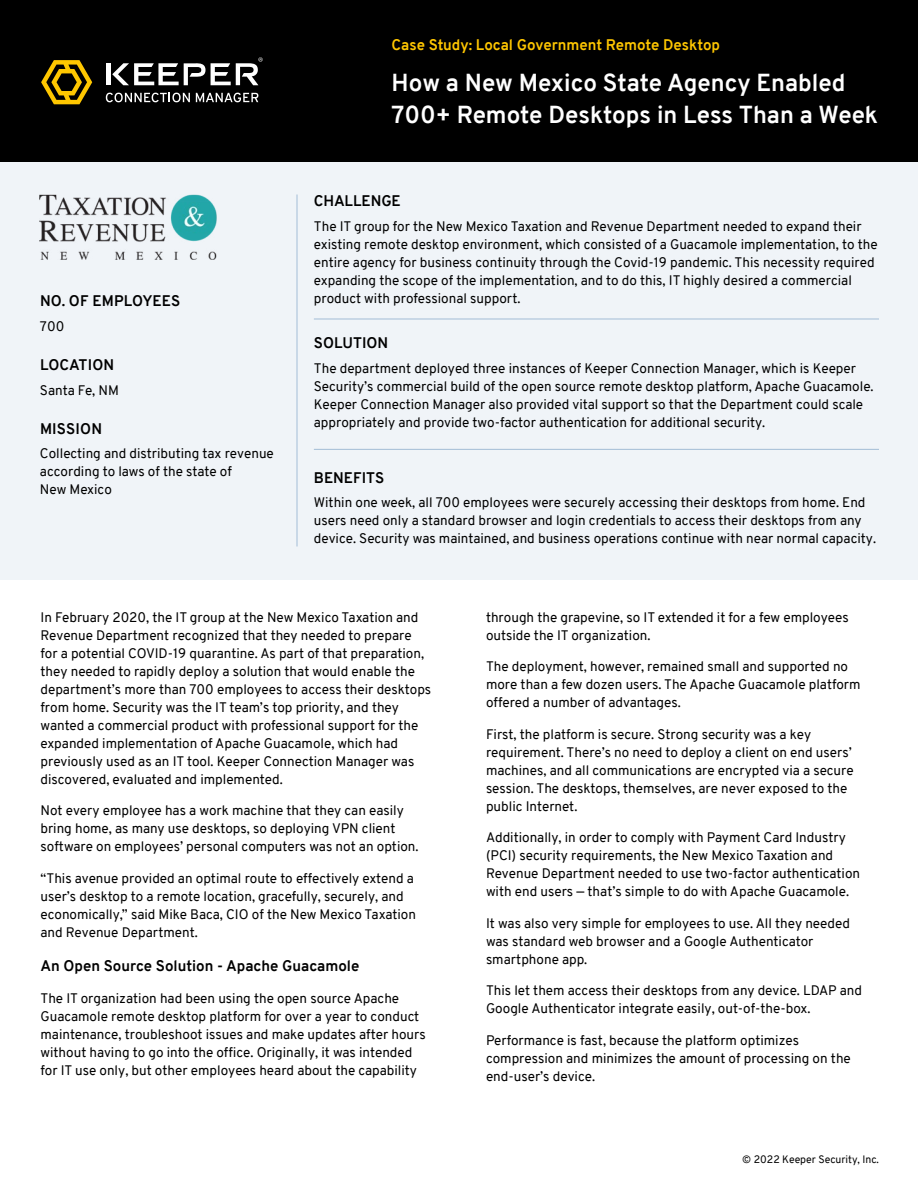
<style>
.page{position:relative;width:918px;height:1188px;background:#fff}
.page>*{position:absolute;margin:0;border:0;box-sizing:border-box;transform-origin:0 0}
.t1{font:700 24px/31.5px "Overpass";color:#fff}
.t2{font:700 15px "Overpass";color:#000}
.t3{font:700 15px "Overpass";color:#ffc700}
.t4{font:13.5px/18px "Overpass";color:#000}
.t5{font:10.5px "Overpass";color:#000}
</style>
<div class="page">
<div style="left:0;top:162px;width:918px;height:417px;background:#f0f4f8"></div>
<div style="left:0;top:0;width:918px;height:162px;background:#000"></div>
<img style="left:39px;top:195px;width:178px;height:65px">
<hr style="left:314px;top:449px;width:565px;height:1px;background:#054b91">
<hr style="left:314px;top:318px;width:565px;height:2px;background:#054b91">
<hr style="left:296px;top:195px;width:2px;height:351px;background:#054b91">
<svg style="left:41px;top:57px;width:222px;height:47px"></svg>
<p class="t3" style="left:392px;top:34px;width:330px">Case Study: Local Government Remote Desktop</p>
<p class="t2" style="left:40px;top:290px;width:142px">NO. OF EMPLOYEES</p>
<p class="t4" style="left:40px;top:317px;width:26px">700</p>
<p class="t2" style="left:40px;top:354px;width:76px">LOCATION</p>
<p class="t4" style="left:40px;top:381px;width:80px">Santa Fe, NM</p>
<p class="t2" style="left:40px;top:418px;width:64px">MISSION</p>
<p class="t4" style="left:40px;top:445px;width:235px">Collecting and distributing tax revenue according to laws of the state of<br>New Mexico</p>
<h1 class="t1" style="left:392px;top:67px;width:488px">How a New Mexico State Agency Enabled<br>700+ Remote Desktops in Less Than a Week</h1>
<p class="t2" style="left:314px;top:190px;width:88px">CHALLENGE</p>
<p class="t4" style="left:314px;top:217px;width:565px">The IT group for the New Mexico Taxation and Revenue Department needed to expand their existing remote desktop environment, which consisted of a Guacamole implementation, to the entire agency for business continuity through the Covid-19 pandemic. This necessity required expanding the scope of the implementation, and to do this, IT highly desired a commercial product with professional support.</p>
<p class="t2" style="left:314px;top:332px;width:76px">SOLUTION</p>
<p class="t4" style="left:314px;top:359px;width:561px">The department deployed three instances of Keeper Connection Manager, which is Keeper Security’s commercial build of the open source remote desktop platform, Apache Guacamole.<br>Keeper Connection Manager also provided vital support so that the Department could scale appropriately and provide two-factor authentication for additional security.</p>
<p class="t2" style="left:314px;top:467px;width:72px">BENEFITS</p>
<p class="t4" style="left:314px;top:494px;width:564px">Within one week, all 700 employees were securely accessing their desktops from home. End users need only a standard browser and login credentials to access their desktops from any device. Security was maintained, and business operations continue with near normal capacity.</p>
<p class="t4" style="left:40px;top:608px;width:392px">In February 2020, the IT group at the New Mexico Taxation and Revenue Department recognized that they needed to prepare for a potential COVID-19 quarantine. As part of that preparation, they needed to rapidly deploy a solution that would enable the department’s more than 700 employees to access their desktops from home. Security was the IT team’s top priority, and they wanted a commercial product with professional support for the expanded implementation of Apache Guacamole, which had previously used as an IT tool. Keeper Connection Manager was discovered, evaluated and implemented.</p>
<p class="t4" style="left:40px;top:802px;width:380px">Not every employee has a work machine that they can easily bring home, as many use desktops, so deploying VPN client software on employees’ personal computers was not an option.</p>
<p class="t4" style="left:40px;top:869px;width:377px">“This avenue provided an optimal route to effectively extend a user’s desktop to a remote location, gracefully, securely, and economically,” said Mike Baca, CIO of the New Mexico Taxation and Revenue Department.</p>
<p class="t2" style="left:40px;top:955px;width:320px">An Open Source Solution - Apache Guacamole</p>
<p class="t4" style="left:40px;top:989px;width:387px">The IT organization had been using the open source Apache Guacamole remote desktop platform for over a year to conduct maintenance, troubleshoot issues and make updates after hours without having to go into the office. Originally, it was intended for IT use only, but other employees heard about the capability</p>
<p class="t4" style="left:486px;top:608px;width:364px">through the grapevine, so IT extended it for a few employees outside the IT organization.</p>
<p class="t4" style="left:486px;top:658px;width:376px">The deployment, however, remained small and supported no more than a few dozen users. The Apache Guacamole platform offered a number of advantages.</p>
<p class="t4" style="left:486px;top:725px;width:369px">First, the platform is secure. Strong security was a key requirement. There’s no need to deploy a client on end users’ machines, and all communications are encrypted via a secure session. The desktops, themselves, are never exposed to the public Internet.</p>
<p class="t4" style="left:486px;top:829px;width:376px">Additionally, in order to comply with Payment Card Industry (PCI) security requirements, the New Mexico Taxation and Revenue Department needed to use two-factor authentication with end users — that’s simple to do with Apache Guacamole.</p>
<p class="t4" style="left:486px;top:914px;width:365px">It was also very simple for employees to use. All they needed was standard web browser and a Google Authenticator smartphone app.</p>
<p class="t4" style="left:486px;top:982px;width:378px">This let them access their desktops from any device. LDAP and<br>Google Authenticator integrate easily, out-of-the-box.</p>
<p class="t4" style="left:486px;top:1031px;width:366px">Performance is fast, because the platform optimizes compression and minimizes the amount of processing on the end-user’s device.</p>
<p class="t5" style="left:742px;top:1152px;width:138px">© 2022 Keeper Security, Inc.</p>
</div>
